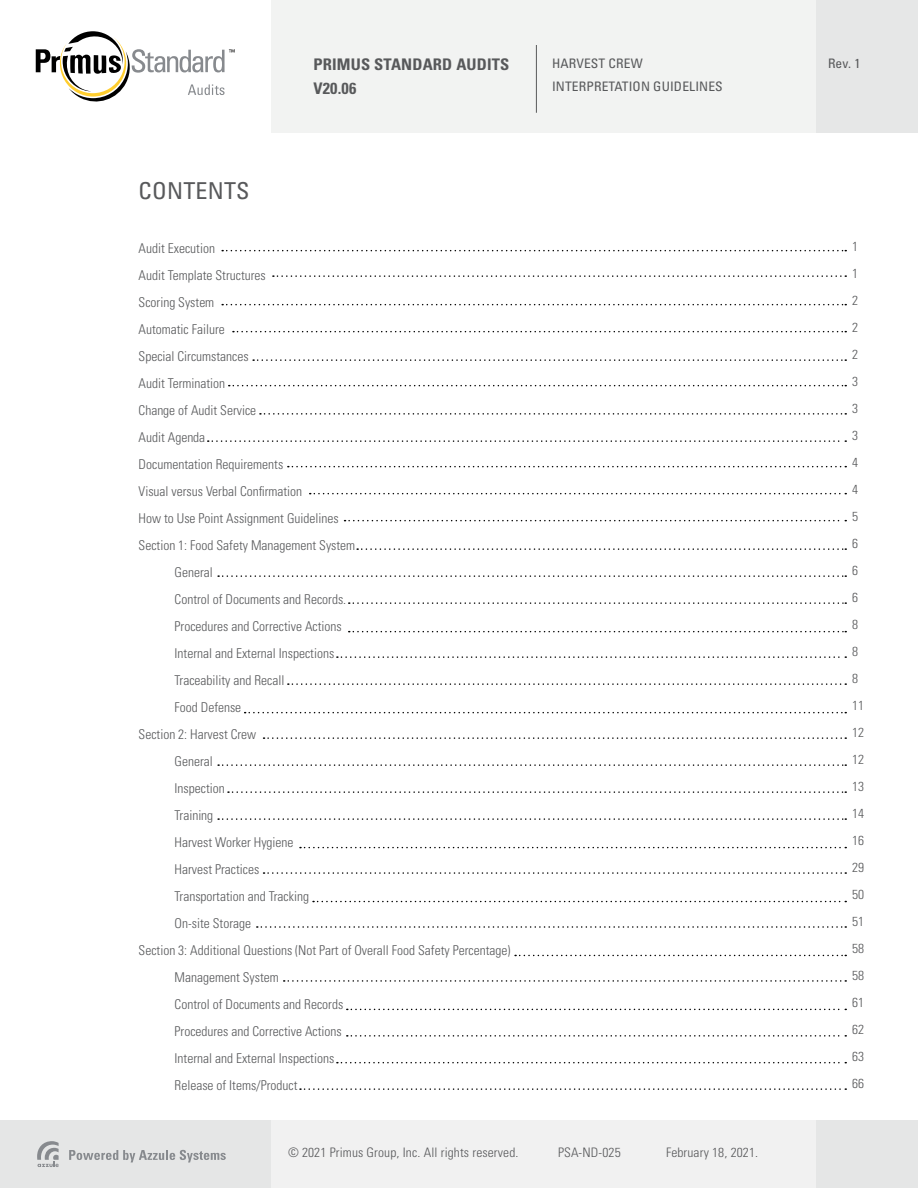
<style>
.page{position:relative;width:918px;height:1188px;background:#fff}
.page>*{position:absolute;margin:0;border:0;box-sizing:border-box;transform-origin:0 0}
.t1{font:condensed 23.25px "Univers LT Std";letter-spacing:.01em;color:#58595b}
.t2{font:700 condensed 16.05px/24px "Univers LT Std";letter-spacing:.01em;color:#58595b}
.t3{font:300 condensed 13.5px "Univers LT Std";color:#58595b}
.t4{font:300 condensed 13.05px/27px "Univers LT Std";letter-spacing:.01em;color:#58595b}
.t5{font:condensed 13.05px/22.5px "Univers LT Std";letter-spacing:.01em;color:#58595b}
</style>
<div class="page">
<div style="left:0;top:0;width:918px;height:132px;background:#f2f3f2"></div>
<div style="left:816px;top:0;width:102px;height:132px;background:#e6e7e7"></div>
<div style="left:0;top:0;width:270px;height:133px;background:#fff"></div>
<svg style="left:36px;top:31px;width:199px;height:71px"></svg>
<div style="left:0;top:1121px;width:918px;height:67px;background:#f1f1f1"></div>
<div style="left:817px;top:1121px;width:101px;height:67px;background:#e5e6e6"></div>
<div style="left:0;top:1120px;width:270px;height:68px;background:#e5e6e6"></div>
<svg style="left:69px;top:1150px;width:157px;height:12px"></svg>
<svg style="left:37px;top:1141px;width:22px;height:26px"></svg>
<hr style="left:536px;top:45px;width:1px;height:68px;background:#58595b">
<svg style="left:222px;top:250px;width:624px;height:1px"></svg>
<svg style="left:273px;top:275px;width:573px;height:2px"></svg>
<svg style="left:222px;top:304px;width:624px;height:1px"></svg>
<svg style="left:233px;top:331px;width:613px;height:1px"></svg>
<svg style="left:253px;top:359px;width:593px;height:2px"></svg>
<svg style="left:229px;top:385px;width:617px;height:1px"></svg>
<svg style="left:260px;top:413px;width:586px;height:2px"></svg>
<svg style="left:310px;top:493px;width:536px;height:1px"></svg>
<svg style="left:345px;top:520px;width:501px;height:1px"></svg>
<svg style="left:208px;top:440px;width:638px;height:2px"></svg>
<svg style="left:288px;top:466px;width:558px;height:1px"></svg>
<svg style="left:218px;top:575px;width:628px;height:2px"></svg>
<svg style="left:349px;top:602px;width:497px;height:2px"></svg>
<svg style="left:349px;top:631px;width:497px;height:1px"></svg>
<svg style="left:337px;top:656px;width:509px;height:2px"></svg>
<svg style="left:288px;top:683px;width:558px;height:2px"></svg>
<svg style="left:245px;top:712px;width:601px;height:1px"></svg>
<svg style="left:264px;top:737px;width:582px;height:2px"></svg>
<svg style="left:218px;top:764px;width:628px;height:2px"></svg>
<svg style="left:228px;top:791px;width:618px;height:2px"></svg>
<svg style="left:218px;top:818px;width:628px;height:2px"></svg>
<svg style="left:300px;top:847px;width:546px;height:1px"></svg>
<svg style="left:264px;top:872px;width:582px;height:2px"></svg>
<svg style="left:313px;top:901px;width:533px;height:1px"></svg>
<svg style="left:257px;top:926px;width:589px;height:2px"></svg>
<svg style="left:515px;top:955px;width:331px;height:1px"></svg>
<svg style="left:347px;top:1035px;width:499px;height:2px"></svg>
<svg style="left:347px;top:1009px;width:499px;height:1px"></svg>
<svg style="left:284px;top:980px;width:562px;height:2px"></svg>
<svg style="left:337px;top:1062px;width:509px;height:1px"></svg>
<svg style="left:300px;top:1088px;width:546px;height:2px"></svg>
<svg style="left:357px;top:548px;width:489px;height:2px"></svg>
<h1 class="t1" style="left:139px;top:176px;width:113px">CONTENTS</h1>
<p class="t2" style="left:314px;top:53px;width:197px">PRIMUS STANDARD AUDITS<br>V20.06</p>
<p class="t5" style="left:552px;top:52px;width:172px">HARVEST CREW<br>INTERPRETATION GUIDELINES</p>
<p class="t3" style="left:139px;top:240px;width:78px">Audit Execution</p>
<p class="t3" style="left:139px;top:267px;width:129px">Audit Template Structures</p>
<p class="t3" style="left:139px;top:294px;width:77px">Scoring System</p>
<p class="t3" style="left:139px;top:321px;width:88px">Automatic Failure</p>
<p class="t3" style="left:139px;top:348px;width:112px">Special Circumstances</p>
<p class="t3" style="left:139px;top:375px;width:88px">Audit Termination</p>
<p class="t3" style="left:139px;top:402px;width:119px">Change of Audit Service</p>
<p class="t3" style="left:139px;top:429px;width:68px">Audit Agenda</p>
<p class="t3" style="left:139px;top:456px;width:146px">Documentation Requirements</p>
<p class="t3" style="left:139px;top:483px;width:165px">Visual versus Verbal Confirmation</p>
<p class="t3" style="left:139px;top:510px;width:202px">How to Use Point Assignment Guidelines</p>
<p class="t3" style="left:139px;top:537px;width:218px">Section 1: Food Safety Management System</p>
<p class="t3" style="left:175px;top:564px;width:40px">General</p>
<p class="t3" style="left:175px;top:591px;width:173px">Control of Documents and Records.</p>
<p class="t3" style="left:175px;top:618px;width:169px">Procedures and Corrective Actions</p>
<p class="t3" style="left:175px;top:645px;width:161px">Internal and External Inspections</p>
<p class="t3" style="left:175px;top:672px;width:111px">Traceability and Recall</p>
<p class="t3" style="left:175px;top:699px;width:68px">Food Defense</p>
<p class="t3" style="left:139px;top:726px;width:119px">Section 2: Harvest Crew</p>
<p class="t3" style="left:175px;top:753px;width:40px">General</p>
<p class="t3" style="left:175px;top:780px;width:52px">Inspection</p>
<p class="t3" style="left:175px;top:807px;width:40px">Training</p>
<p class="t3" style="left:175px;top:834px;width:120px">Harvest Worker Hygiene</p>
<p class="t3" style="left:175px;top:861px;width:86px">Harvest Practices</p>
<p class="t3" style="left:175px;top:888px;width:136px">Transportation and Tracking</p>
<p class="t3" style="left:175px;top:915px;width:78px">On-site Storage</p>
<p class="t3" style="left:139px;top:942px;width:373px">Section 3: Additional Questions (Not Part of Overall Food Safety Percentage)</p>
<p class="t3" style="left:175px;top:969px;width:106px">Management System</p>
<p class="t3" style="left:175px;top:996px;width:170px">Control of Documents and Records</p>
<p class="t3" style="left:175px;top:1023px;width:169px">Procedures and Corrective Actions</p>
<p class="t3" style="left:175px;top:1050px;width:161px">Internal and External Inspections</p>
<p class="t3" style="left:175px;top:1077px;width:124px">Release of Items/Product</p>
<p class="t4" style="left:288px;top:1139px;width:232px">© 2021 Primus Group, Inc. All rights reserved.</p>
<p class="t4" style="left:558px;top:1139px;width:64px">PSA-ND-025</p>
<p class="t4" style="left:666px;top:1139px;width:94px">February 18, 2021.</p>
<p class="t5" style="left:828px;top:52px;width:34px">Rev. 1</p>
<p class="t4" style="left:852px;top:233px;width:14px">1<br>1<br>2<br>2<br>2<br>3<br>3<br>3<br>4<br>4<br>5<br>6<br>6<br>6<br>8<br>8<br>8<br>11<br>12<br>12<br>13<br>14<br>16<br>29<br>50<br>51<br>58<br>58<br>61<br>62<br>63<br>66</p>
</div>
